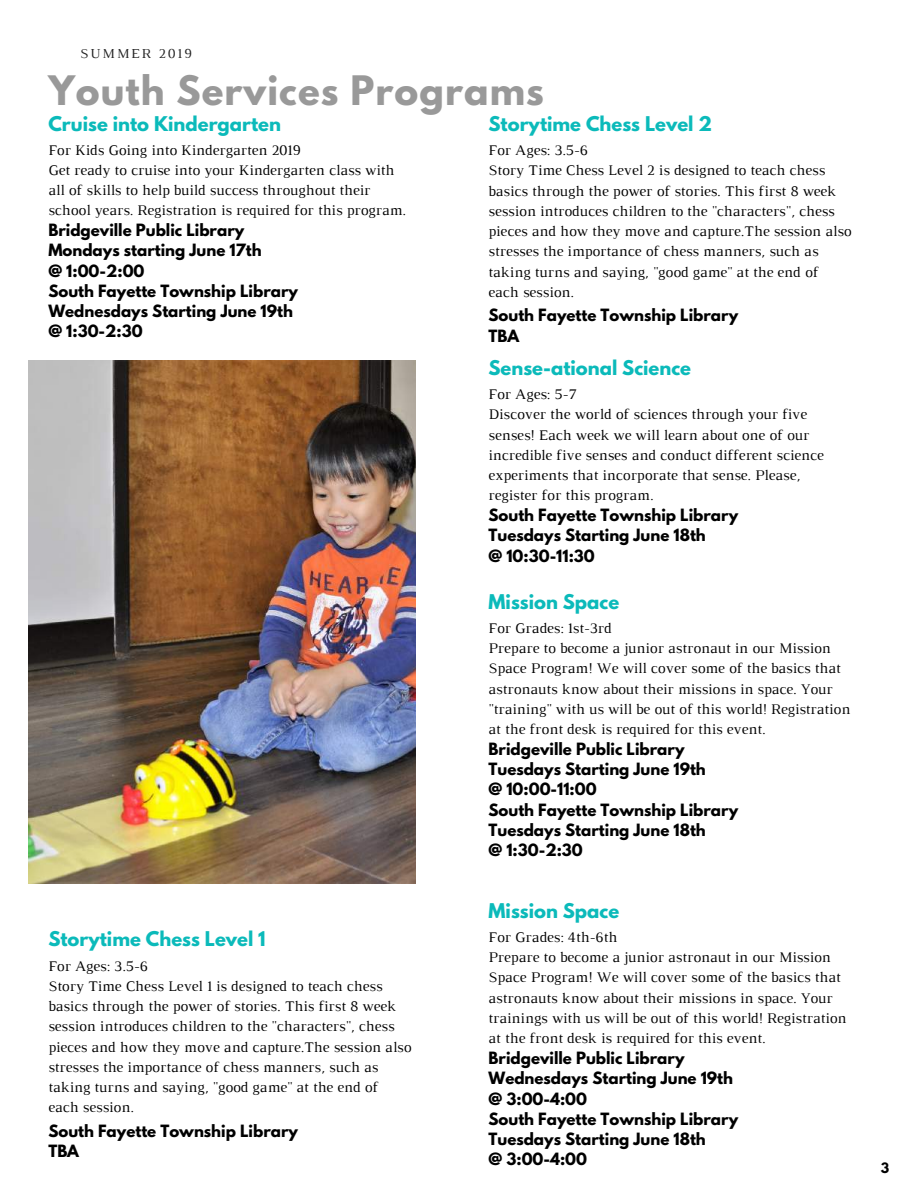
<style>
.page{position:relative;width:918px;height:1188px;background:#fff}
.page>*{position:absolute;margin:0;border:0;box-sizing:border-box;transform-origin:0 0}
.t1{font:700 36px "League Spartan";letter-spacing:.03em;color:#999}
.t2{font:700 18px "League Spartan";color:#0bbaba}
.t3{font:15px/20.2px "Luthier";color:#000}
.t4{font:700 15px/20.2px "League Spartan";color:#000}
.t5{font:13.95px "Luthier";letter-spacing:.14em;color:#222}
.t6{font:700 12.75px "League Spartan";color:#000}
</style>
<div class="page">
<img style="left:29px;top:360px;width:387px;height:523px">
<p class="t5" style="left:80px;top:49px;width:113px">SUMMER 2019</p>
<h1 class="t1" style="left:48px;top:72px;width:497px">Youth Services Programs</h1>
<p class="t2" style="left:48px;top:115px;width:234px">Cruise into Kindergarten</p>
<p class="t2" style="left:489px;top:115px;width:225px">Storytime Chess Level 2</p>
<p class="t3" style="left:48px;top:141px;width:359px">For Kids Going into Kindergarten 2019<br>Get ready to cruise into your Kindergarten class with all of skills to help build success throughout their school years. Registration is required for this program.</p>
<p class="t4" style="left:48px;top:222px;width:251px">Bridgeville Public Library<br>Mondays starting June 17th<br>@ 1:00-2:00<br>South Fayette Township Library<br>Wednesdays Starting June 19th @ 1:30-2:30</p>
<p class="t2" style="left:48px;top:930px;width:219px">Storytime Chess Level 1</p>
<p class="t3" style="left:48px;top:957px;width:365px">For Ages: 3.5-6<br>Story Time Chess Level 1 is designed to teach chess basics through the power of stories. This first 8 week session introduces children to the "characters", chess pieces and how they move and capture.The session also stresses the importance of chess manners, such as taking turns and saying, "good game" at the end of each session.</p>
<p class="t4" style="left:48px;top:1123px;width:251px">South Fayette Township Library<br>TBA</p>
<p class="t3" style="left:489px;top:141px;width:365px">For Ages: 3.5-6<br>Story Time Chess Level 2 is designed to teach chess basics through the power of stories. This first 8 week session introduces children to the "characters", chess pieces and how they move and capture.The session also stresses the importance of chess manners, such as taking turns and saying, "good game" at the end of each session.</p>
<p class="t4" style="left:489px;top:307px;width:251px">South Fayette Township Library<br>TBA</p>
<p class="t2" style="left:489px;top:359px;width:204px">Sense-ational Science</p>
<p class="t3" style="left:489px;top:385px;width:337px">For Ages: 5-7<br>Discover the world of sciences through your five senses! Each week we will learn about one of our incredible five senses and conduct different science experiments that incorporate that sense. Please, register for this program.</p>
<p class="t4" style="left:489px;top:507px;width:251px">South Fayette Township Library<br>Tuesdays Starting June 18th<br>@ 10:30-11:30</p>
<p class="t2" style="left:489px;top:593px;width:132px">Mission Space</p>
<p class="t3" style="left:489px;top:619px;width:363px">For Grades: 1st-3rd<br>Prepare to become a junior astronaut in our Mission Space Program! We will cover some of the basics that astronauts know about their missions in space. Your "training" with us will be out of this world! Registration at the front desk is required for this event.</p>
<p class="t4" style="left:489px;top:741px;width:251px">Bridgeville Public Library<br>Tuesdays Starting June 19th<br>@ 10:00-11:00<br>South Fayette Township Library<br>Tuesdays Starting June 18th<br>@ 1:30-2:30</p>
<p class="t2" style="left:489px;top:902px;width:132px">Mission Space</p>
<p class="t3" style="left:489px;top:928px;width:360px">For Grades: 4th-6th<br>Prepare to become a junior astronaut in our Mission Space Program! We will cover some of the basics that astronauts know about their missions in space. Your trainings with us will be out of this world! Registration at the front desk is required for this event.</p>
<p class="t4" style="left:489px;top:1050px;width:251px">Bridgeville Public Library<br>Wednesdays Starting June 19th @ 3:00-4:00<br>South Fayette Township Library<br>Tuesdays Starting June 18th<br>@ 3:00-4:00</p>
<p class="t6" style="left:881px;top:1162px;width:10px">3</p>
</div>
